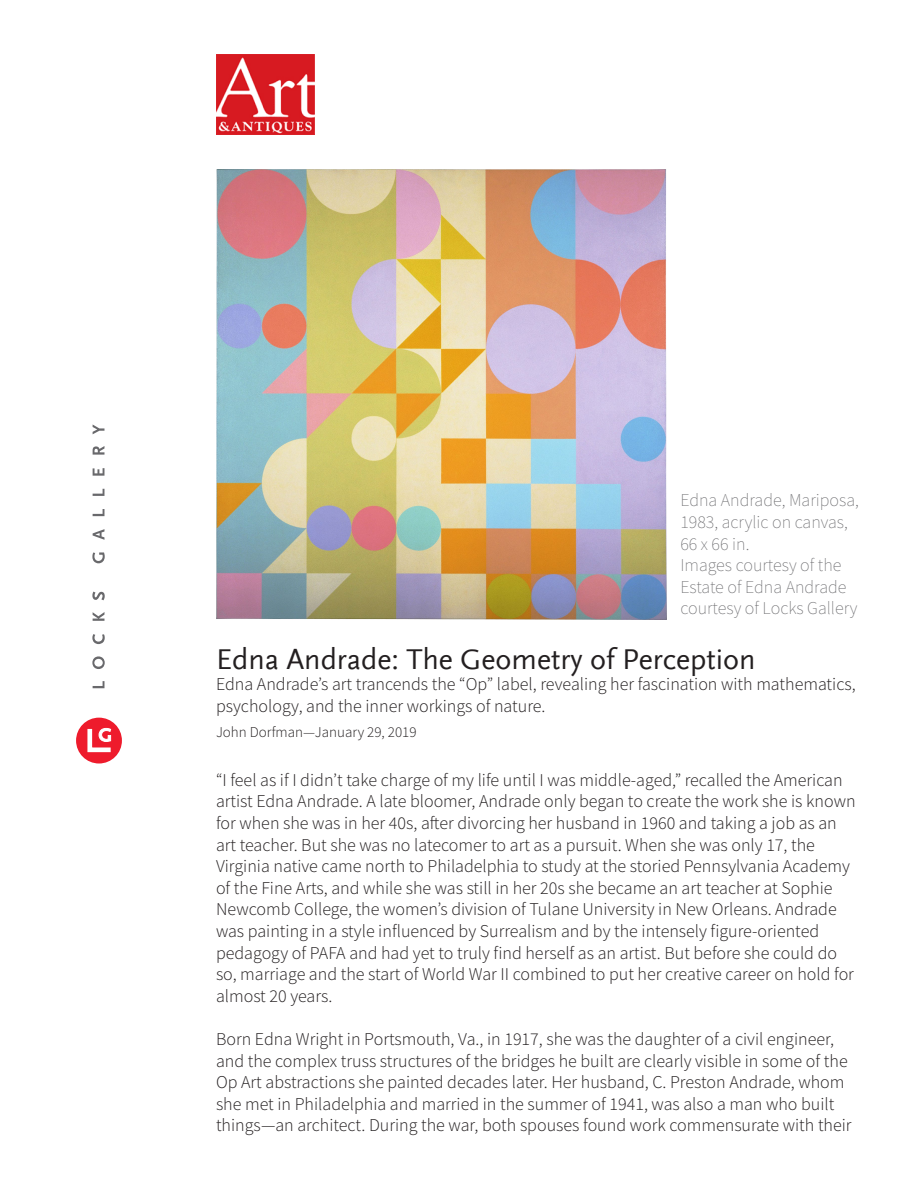
<style>
.page{position:relative;width:918px;height:1188px;background:#fff}
.page>*{position:absolute;margin:0;border:0;box-sizing:border-box;transform-origin:0 0}
.t1{font:30px "Scala Sans";color:#231f20}
.t2{font:300 18px/21.6px "Source Sans Pro";color:#231f20}
.t3{font:200 18px/21.6px "Source Sans Pro";color:#69696c}
.t4{font:300 15px "Source Sans Pro";color:#231f20}
</style>
<div class="page">
<div style="left:76px;top:718px;width:46px;height:46px;background:#ee1b2c;border-radius:50%"></div>
<svg style="left:87px;top:727px;width:25px;height:26px"></svg>
<svg style="left:93px;top:681px;width:11px;height:7px"></svg>
<svg style="left:92px;top:656px;width:13px;height:13px"></svg>
<svg style="left:92px;top:634px;width:13px;height:10px"></svg>
<svg style="left:93px;top:612px;width:11px;height:9px"></svg>
<svg style="left:92px;top:592px;width:13px;height:8px"></svg>
<svg style="left:92px;top:552px;width:13px;height:11px"></svg>
<svg style="left:93px;top:529px;width:11px;height:11px"></svg>
<svg style="left:93px;top:509px;width:11px;height:7px"></svg>
<svg style="left:93px;top:489px;width:11px;height:7px"></svg>
<svg style="left:93px;top:468px;width:11px;height:8px"></svg>
<svg style="left:93px;top:446px;width:11px;height:9px"></svg>
<svg style="left:93px;top:425px;width:11px;height:9px"></svg>
<img style="left:216px;top:54px;width:98px;height:81px">
<img style="left:216px;top:169px;width:451px;height:450px">
<p class="t3" style="left:680px;top:490px;width:180px">Edna Andrade, Mariposa,<br>1983, acrylic on canvas,<br>66 x 66 in.</p>
<p class="t3" style="left:680px;top:555px;width:179px">Images courtesy of the<br>Estate of Edna Andrade courtesy of Locks Gallery</p>
<p class="t1" style="left:216px;top:643px;width:541px">Edna Andrade: The Geometry of Perception</p>
<p class="t2" style="left:216px;top:673px;width:641px">Edna Andrade’s art trancends the “Op” label, revealing her fascination with mathematics, psychology, and the inner workings of nature.</p>
<p class="t4" style="left:216px;top:723px;width:202px">John Dorfman—January 29, 2019</p>
<p class="t2" style="left:216px;top:769px;width:641px">“I feel as if I didn’t take charge of my life until I was middle-aged,” recalled the American artist Edna Andrade. A late bloomer, Andrade only began to create the work she is known for when she was in her 40s, after divorcing her husband in 1960 and taking a job as an art teacher. But she was no latecomer to art as a pursuit. When she was only 17, the Virginia native came north to Philadelphia to study at the storied Pennsylvania Academy of the Fine Arts, and while she was still in her 20s she became an art teacher at Sophie Newcomb College, the women’s division of Tulane University in New Orleans. Andrade was painting in a style influenced by Surrealism and by the intensely figure-oriented pedagogy of PAFA and had yet to truly find herself as an artist. But before she could do so, marriage and the start of World War II combined to put her creative career on hold for almost 20 years.</p>
<p class="t2" style="left:216px;top:1028px;width:637px">Born Edna Wright in Portsmouth, Va., in 1917, she was the daughter of a civil engineer, and the complex truss structures of the bridges he built are clearly visible in some of the Op Art abstractions she painted decades later. Her husband, C. Preston Andrade, whom she met in Philadelphia and married in the summer of 1941, was also a man who built things—an architect. During the war, both spouses found work commensurate with their</p>
</div>
